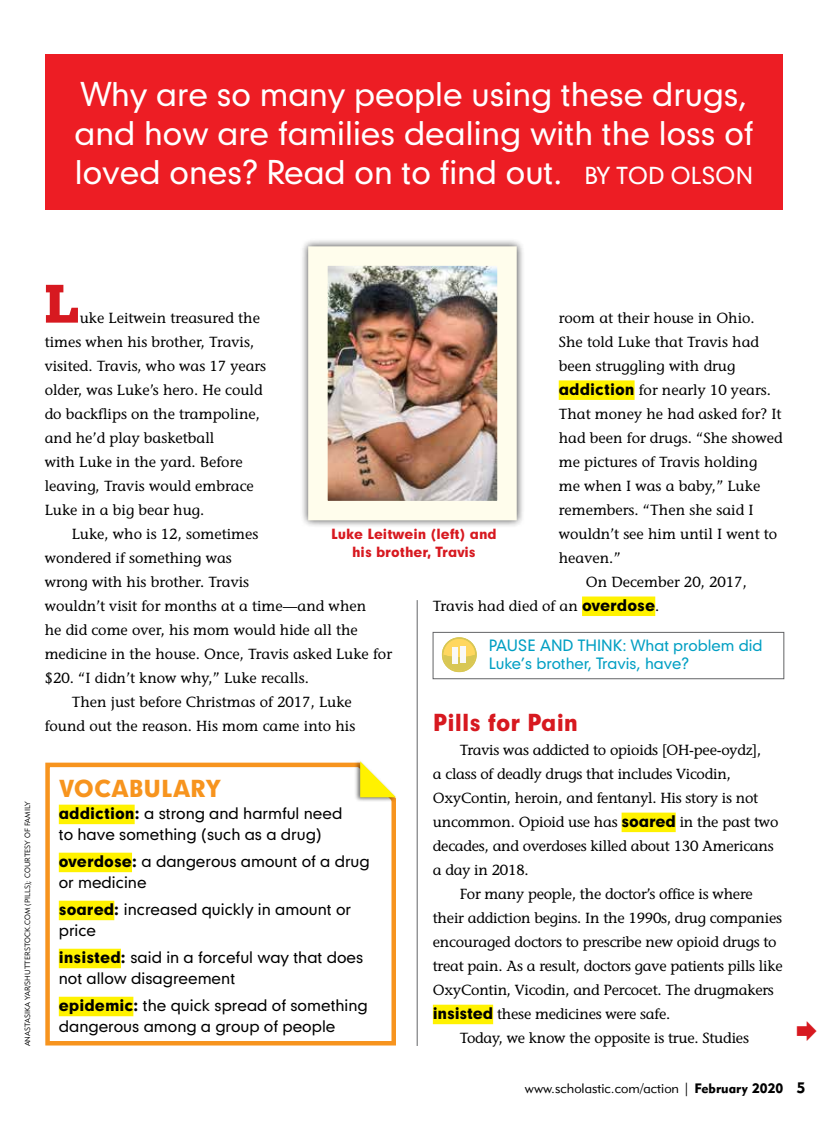
<style>
.page{position:relative;width:837px;height:1121px;background:#fff}
.page>*{position:absolute;margin:0;border:0;box-sizing:border-box;transform-origin:0 0}
.t1{font:700 52.5px "Geometric Slab 703 BT Xtra";color:#d71920}
.t2{font:31.5px/39px "Geometric 706 BT Medium B";color:#fff}
.t3{font:22.5px "Geometric 706 BT Black B";color:#d71920}
.t4{font:22.5px "Geometric 706 BT Black B";color:#f7941e}
.t5{font:15.3px/21px "Geometric 706 BT Medium B";color:#000}
.t6{font:15px/18px "Geometric 706 BT Medium B";color:#009fc3}
.t7{font:14.7px/24px "Stone Informal";color:#000}
.t8{font:13.5px "Geometric 415 BT Lite A";color:#000}
.t9{font:13.5px/18px "Geometric 706 BT Black B";color:#d71920;text-align:center}
.t10{font:7.5px "Geometric 415 BT Lite A";color:#000}
.s1{font-size:22.5px}
.s2{font-family:"Geometric 706 BT Black B";font-size:15.3px}
.s3{font-family:"Geometric 706 BT Black B"}
.s4{font-family:"Geometric 415 BT Black A"}
.s5{font-family:"Geometric 415 BT Black A";font-size:15px}
</style>
<div class="page">
<svg style="left:45px;top:762px;width:351px;height:284px"></svg>
<div style="left:354px;top:758px;width:44px;height:44px;background:#000;opacity:.55"></div>
<svg style="left:360px;top:761px;width:36px;height:36px"></svg>
<hr style="left:417px;top:600px;width:1px;height:446px;background:#636466">
<div style="left:559px;top:380px;width:76px;height:20px;background:#fff200"></div>
<div style="left:582px;top:596px;width:73px;height:20px;background:#fff200"></div>
<div style="left:622px;top:812px;width:54px;height:20px;background:#fff200"></div>
<div style="left:433px;top:1004px;width:60px;height:20px;background:#fff200"></div>
<div style="left:433px;top:632px;width:351px;height:47px;border:1px solid #636466"></div>
<svg style="left:442px;top:637px;width:35px;height:35px"></svg>
<div style="left:444px;top:639px;width:31px;height:31px;background:#ffd75f;border-radius:16px"></div>
<svg style="left:444px;top:654px;width:31px;height:16px"></svg>
<div style="left:460px;top:646px;width:6px;height:17px;background:#f9f9f7"></div>
<div style="left:453px;top:647px;width:5px;height:16px;background:#f9f9f7"></div>
<div style="left:300px;top:238px;width:225px;height:291px;background:#000;opacity:.75"></div>
<img style="left:329px;top:267px;width:167px;height:232px">
<div style="left:308px;top:246px;width:209px;height:274px;border:20px solid #fffdec"></div>
<div style="left:45px;top:54px;width:738px;height:155px;background:#ed1d24"></div>
<h2 class="t2" style="left:74px;top:73px;width:681px">Why are so many people using these drugs, and how are families dealing with the loss of loved ones? Read on to find out. <span class="s1">BY TOD OLSON</span></h2>
<p class="t10" style="left:23px;top:1046px;width:247px;rotate:-90deg">ANASTASIKA YAR/SHUTTERSTOCK.COM (PILLS); COURTESY OF FAMILY</p>
<h1 class="t1" style="left:45px;top:272px;width:36px">L</h1>
<p class="t7" style="left:559px;top:305px;width:198px">room at their house in Ohio.</p>
<p class="t7" style="left:559px;top:329px;width:202px">She told Luke that Travis had</p>
<p class="t7" style="left:559px;top:353px;width:178px">been struggling with drug</p>
<p class="t7" style="left:559px;top:377px;width:214px"><span class="s2">addiction</span> for nearly 10 years.</p>
<p class="t7" style="left:559px;top:401px;width:224px">That money he had asked for? It</p>
<p class="t7" style="left:559px;top:425px;width:225px">had been for drugs. “She showed</p>
<p class="t7" style="left:559px;top:449px;width:200px">me pictures of Travis holding</p>
<p class="t7" style="left:559px;top:473px;width:203px">me when I was a baby,” Luke</p>
<p class="t7" style="left:559px;top:497px;width:196px">remembers. “Then she said I</p>
<p class="t7" style="left:559px;top:521px;width:220px">wouldn’t see him until I went to</p>
<p class="t7" style="left:559px;top:545px;width:64px">heaven.”</p>
<p class="t7" style="left:586px;top:569px;width:163px">On December 20, 2017,</p>
<p class="t7" style="left:433px;top:593px;width:228px">Travis had died of an <span class="s2">overdose</span>.</p>
<p class="t6" style="left:489px;top:635px;width:275px">PAUSE AND THINK: What problem did<br>Luke’s brother, Travis, have?</p>
<p class="t7" style="left:45px;top:305px;width:223px;text-indent:35px">uke Leitwein treasured the times when his brother, Travis, visited. Travis, who was 17 years older, was Luke’s hero. He could do backflips on the trampoline, and he’d play basketball<br>with Luke in the yard. Before leaving, Travis would embrace<br>Luke in a big bear hug.</p>
<p class="t7" style="left:72px;top:521px;width:188px">Luke, who is 12, sometimes</p>
<p class="t7" style="left:45px;top:545px;width:189px">wondered if something was</p>
<p class="t7" style="left:45px;top:569px;width:206px">wrong with his brother. Travis</p>
<p class="t7" style="left:45px;top:593px;width:323px">wouldn’t visit for months at a time—and when</p>
<p class="t7" style="left:45px;top:617px;width:315px">he did come over, his mom would hide all the</p>
<p class="t7" style="left:45px;top:641px;width:349px">medicine in the house. Once, Travis asked Luke for</p>
<p class="t7" style="left:45px;top:665px;width:266px">$20. “I didn’t know why,” Luke recalls.</p>
<p class="t7" style="left:72px;top:689px;width:282px">Then just before Christmas of 2017, Luke</p>
<p class="t7" style="left:45px;top:713px;width:312px">found out the reason. His mom came into his</p>
<p class="t9" style="left:331px;top:524px;width:167px">Luke Leitwein (left) and his brother, Travis</p>
<h3 class="t3" style="left:433px;top:707px;width:147px">Pills for Pain</h3>
<p class="t7" style="left:460px;top:737px;width:303px">Travis was addicted to opioids [OH-pee-oydz],</p>
<p class="t7" style="left:433px;top:761px;width:300px">a class of deadly drugs that includes Vicodin,</p>
<p class="t7" style="left:433px;top:785px;width:327px">OxyContin, heroin, and fentanyl. His story is not</p>
<p class="t7" style="left:433px;top:809px;width:347px">uncommon. Opioid use has <span class="s2">soared</span> in the past two</p>
<p class="t7" style="left:433px;top:833px;width:342px">decades, and overdoses killed about 130 Americans</p>
<p class="t7" style="left:433px;top:857px;width:97px">a day in 2018.</p>
<p class="t7" style="left:460px;top:881px;width:294px">For many people, the doctor’s office is where</p>
<p class="t7" style="left:433px;top:905px;width:351px">their addiction begins. In the 1990s, drug companies</p>
<p class="t7" style="left:433px;top:929px;width:345px">encouraged doctors to prescribe new opioid drugs to</p>
<p class="t7" style="left:433px;top:953px;width:351px">treat pain. As a result, doctors gave patients pills like</p>
<p class="t7" style="left:433px;top:977px;width:343px">OxyContin, Vicodin, and Percocet. The drugmakers</p>
<p class="t7" style="left:433px;top:1001px;width:239px"><span class="s2">insisted</span> these medicines were safe.</p>
<p class="t7" style="left:460px;top:1025px;width:291px">Today, we know the opposite is true. Studies</p>
<h3 class="t4" style="left:59px;top:773px;width:163px">VOCABULARY</h3>
<p class="t5" style="left:59px;top:802px;width:285px"><span class="s3">addiction:</span> a strong and harmful need to have something (such as a drug)</p>
<p class="t5" style="left:59px;top:850px;width:312px"><span class="s3">overdose:</span> a dangerous amount of a drug or medicine</p>
<p class="t5" style="left:59px;top:898px;width:294px"><span class="s3">soared:</span> increased quickly in amount or price</p>
<p class="t5" style="left:59px;top:946px;width:306px"><span class="s3">insisted:</span> said in a forceful way that does not allow disagreement</p>
<p class="t5" style="left:59px;top:994px;width:310px"><span class="s3">epidemic:</span> the quick spread of something dangerous among a group of people</p>
<p class="t8" style="left:525px;top:1080px;width:282px">www.scholastic.com/action | <span class="s4">February 2020</span> <span class="s5">5</span></p>
</div>
